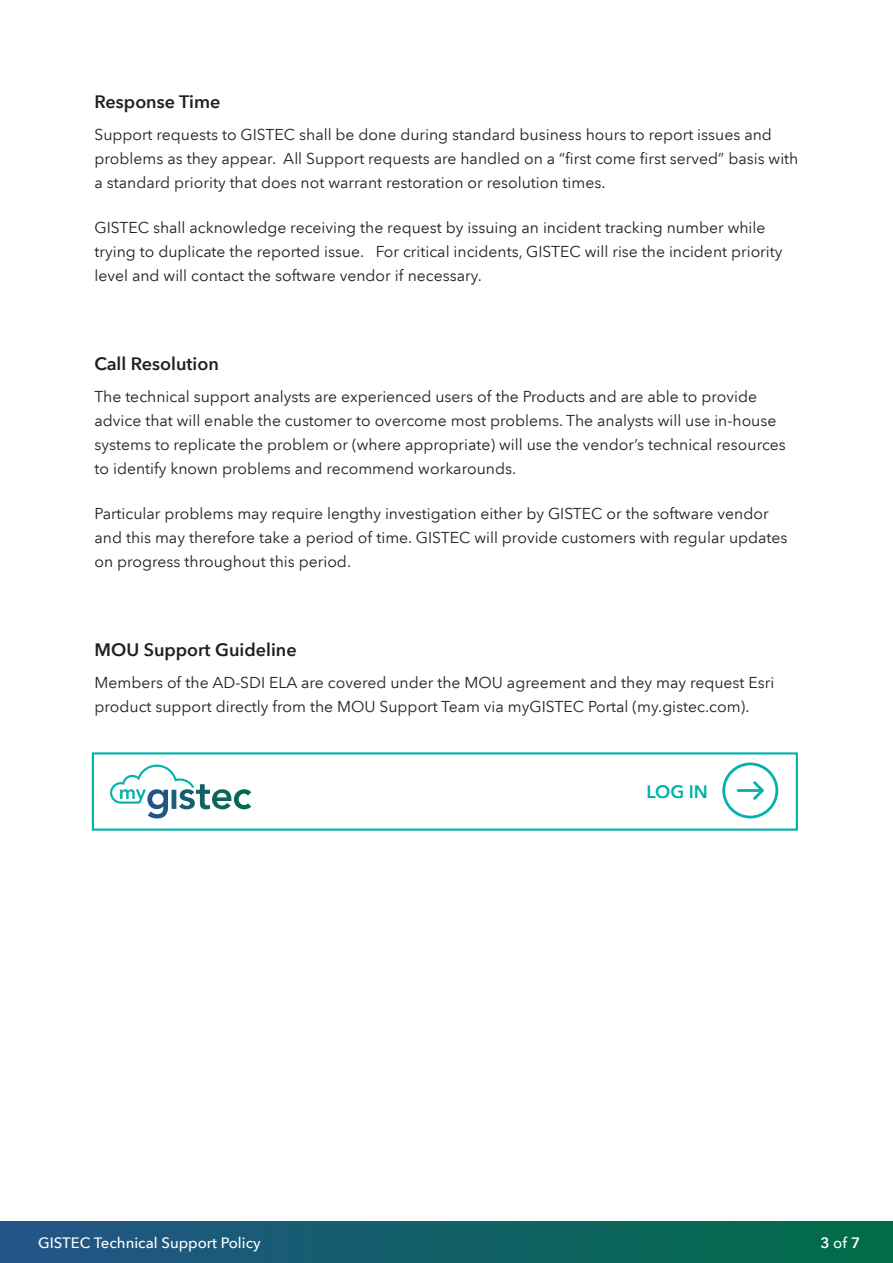
<style>
.page{position:relative;width:893px;height:1263px;background:#fff}
.page>*{position:absolute;margin:0;border:0;box-sizing:border-box;transform-origin:0 0}
.t1{font:600 18px "Avenir Next LT Pro";color:#231f20}
.t2{font:600 18px "Avenir Next LT Pro";color:#00b0aa}
.t3{font:15.75px/24px "Avenir Next LT Pro";color:#231f20}
.t4{font:500 15px "Avenir Next LT Pro";color:#fff}
.t5{font:600 15px "Avenir Next LT Pro";color:#fff}
.s1{font-weight:500}
</style>
<div class="page">
<div style="left:1px;top:1221px;width:892px;height:42px;background:linear-gradient(to right,#245489,#006d47)"></div>
<div style="left:92px;top:752px;width:706px;height:79px;background:#fff;border:2px solid #00b0aa"></div>
<svg style="left:110px;top:764px;width:141px;height:54px"></svg>
<svg style="left:722px;top:762px;width:56px;height:56px"></svg>
<p class="t1" style="left:94px;top:91px;width:127px">Response Time</p>
<p class="t3" style="left:94px;top:123px;width:705px">Support requests to GISTEC shall be done during standard business hours to report issues and problems as they appear. All Support requests are handled on a “first come first served” basis with a standard priority that does not warrant restoration or resolution times.</p>
<p class="t3" style="left:94px;top:215px;width:690px">GISTEC shall acknowledge receiving the request by issuing an incident tracking number while trying to duplicate the reported issue. For critical incidents, GISTEC will rise the incident priority level and will contact the software vendor if necessary.</p>
<p class="t1" style="left:94px;top:353px;width:126px">Call Resolution</p>
<p class="t3" style="left:94px;top:385px;width:693px">The technical support analysts are experienced users of the Products and are able to provide advice that will enable the customer to overcome most problems. The analysts will use in-house systems to replicate the problem or (where appropriate) will use the vendor’s technical resources to identify known problems and recommend workarounds.</p>
<p class="t3" style="left:94px;top:501px;width:694px">Particular problems may require lengthy investigation either by GISTEC or the software vendor and this may therefore take a period of time. GISTEC will provide customers with regular updates on progress throughout this period.</p>
<p class="t1" style="left:94px;top:639px;width:204px">MOU Support Guideline</p>
<p class="t3" style="left:94px;top:671px;width:681px">Members of the AD-SDI ELA are covered under the MOU agreement and they may request Esri product support directly from the MOU Support Team via myGISTEC Portal (my.gistec.com).</p>
<p class="t2" style="left:646px;top:781px;width:63px">LOG IN</p>
<p class="t4" style="left:38px;top:1233px;width:224px">GISTEC Technical Support Policy</p>
<p class="t5" style="left:820px;top:1233px;width:41px">3 <span class="s1">of</span> 7</p>
</div>
